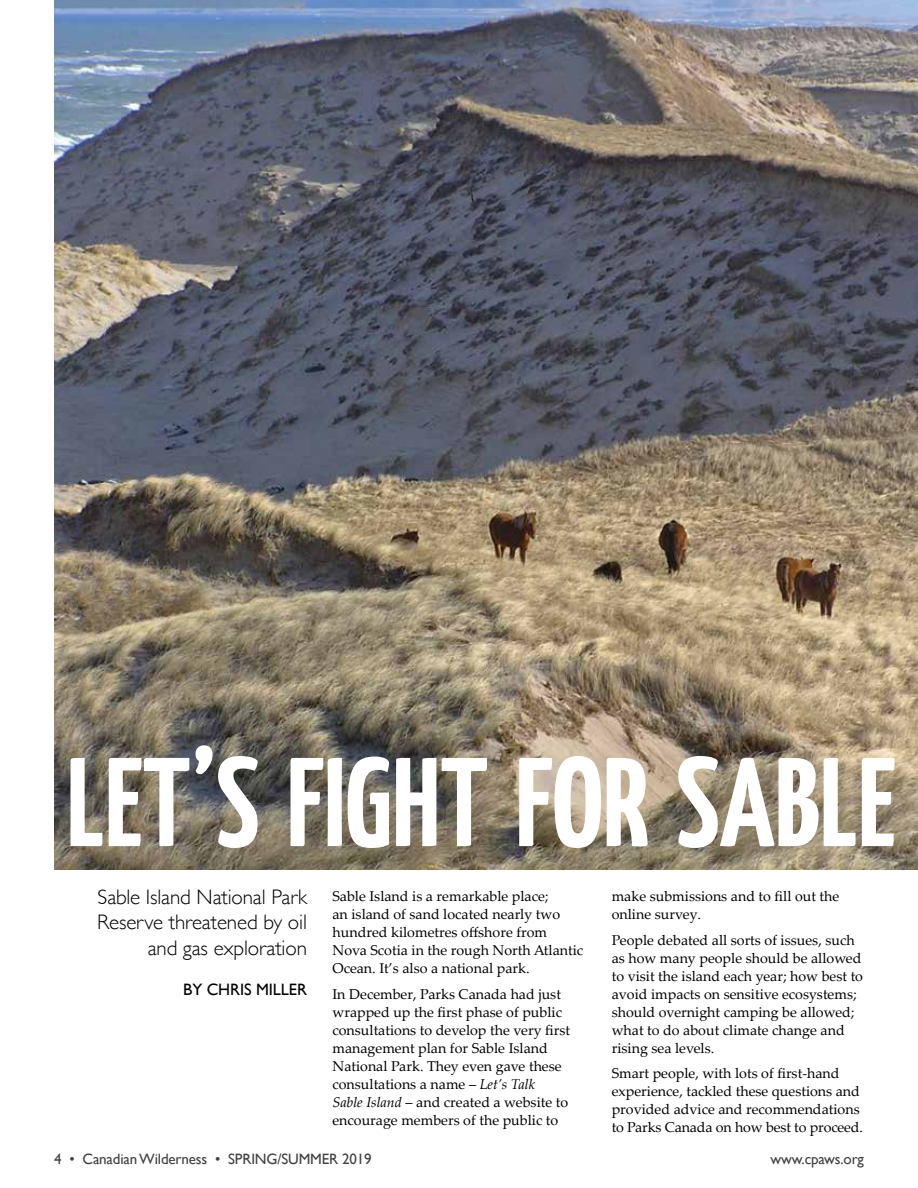
<style>
.page{position:relative;width:918px;height:1188px;background:#fff}
.page>*{position:absolute;margin:0;border:0;box-sizing:border-box;transform-origin:0 0}
.t1{font:700 126px "Yanone Kaffeesatz";color:#fff}
.t2{font:300 21px/25.5px "Gill Sans";letter-spacing:-.005em;color:#000;text-align:right}
.t3{font:16.5px "Gill Sans";letter-spacing:-.005em;color:#000}
.t4{font:15px "Gill Sans";letter-spacing:-.01em;color:#414042}
.t5{font:14.25px/18px "Palatino Linotype";color:#000}
.s1{font-style:italic}
</style>
<div class="page">
<img style="left:54px;top:0;width:864px;height:870px">
<h1 class="t1" style="left:67px;top:719px;width:831px">LET’S FIGHT FOR SABLE</h1>
<h2 class="t2" style="left:97px;top:883px;width:211px">Sable Island National Park<br>Reserve threatened by oil and gas exploration</h2>
<p class="t3" style="left:183px;top:980px;width:125px">BY CHRIS MILLER</p>
<p class="t5" style="left:332px;top:887px;width:252px">Sable Island is a remarkable place;<br>an island of sand located nearly two hundred kilometres offshore from Nova Scotia in the rough North Atlantic Ocean. It’s also a national park.</p>
<p class="t5" style="left:332px;top:984px;width:239px">In December, Parks Canada had just wrapped up the first phase of public consultations to develop the very first management plan for Sable Island National Park. They even gave these consultations a name – <span class="s1">Let’s Talk<br>Sable Island</span> – and created a website to encourage members of the public to</p>
<p class="t5" style="left:612px;top:887px;width:229px">make submissions and to fill out the online survey.</p>
<p class="t5" style="left:612px;top:930px;width:253px">People debated all sorts of issues, such as how many people should be allowed to visit the island each year; how best to avoid impacts on sensitive ecosystems; should overnight camping be allowed; what to do about climate change and rising sea levels.</p>
<p class="t5" style="left:612px;top:1064px;width:253px">Smart people, with lots of first-hand experience, tackled these questions and provided advice and recommendations to Parks Canada on how best to proceed.</p>
<p class="t4" style="left:54px;top:1150px;width:319px">4 • Canadian Wilderness • SPRING/SUMMER 2019</p>
<p class="t4" style="left:771px;top:1150px;width:95px">www.cpaws.org</p>
</div>
